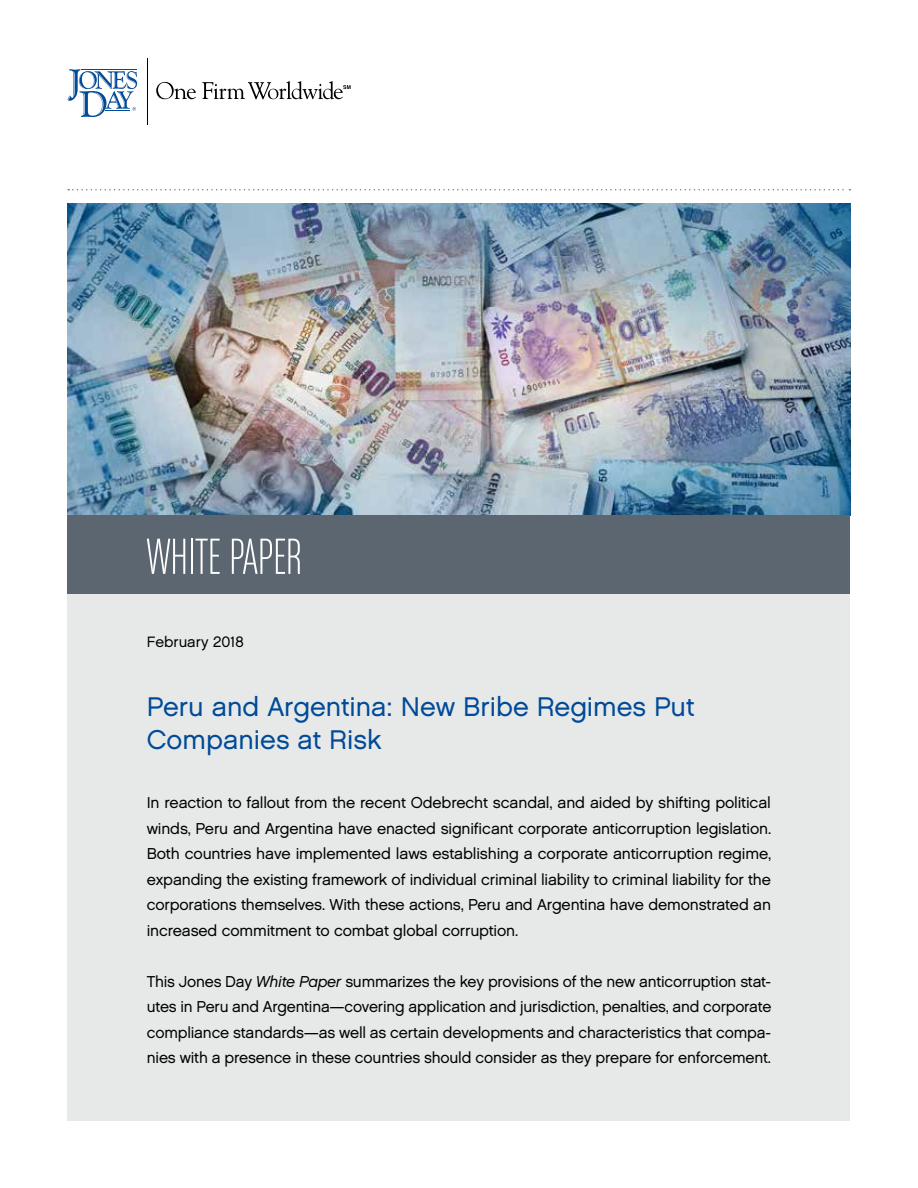
<style>
.page{position:relative;width:918px;height:1188px;background:#fff}
.page>*{position:absolute;margin:0;border:0;box-sizing:border-box;transform-origin:0 0}
.t1{font:54px "Chalet Comprime Milan Sixty";color:#fff}
.t2{font:27px/33px "Chalet London Nineteen Sixty";color:#004a98}
.t3{font:15.75px/25.5px "Chalet London Nineteen Sixty";letter-spacing:-.01em;color:#000;text-align:justify}
.t4{font:15px "Chalet London Nineteen Sixty";color:#000}
.s1{font-family:"Chalet Oblique London"}
</style>
<div class="page">
<hr style="left:147px;top:58px;width:1px;height:66px;background:#000">
<svg style="left:156px;top:82px;width:40px;height:17px"></svg>
<svg style="left:202px;top:81px;width:149px;height:18px"></svg>
<svg style="left:68px;top:69px;width:69px;height:48px"></svg>
<svg style="left:68px;top:189px;width:782px;height:1px"></svg>
<div style="left:68px;top:516px;width:782px;height:604px;background:#e7e9e9"></div>
<img style="left:68px;top:203px;width:782px;height:313px">
<div style="left:68px;top:516px;width:782px;height:78px;background:#5b6670"></div>
<h1 class="t1" style="left:147px;top:527px;width:156px">WHITE PAPER</h1>
<p class="t4" style="left:147px;top:633px;width:99px">February 2018</p>
<h2 class="t2" style="left:147px;top:690px;width:549px">Peru and Argentina: New Bribe Regimes Put<br>Companies at Risk</h2>
<p class="t3" style="left:147px;top:790px;width:626px">In reaction to fallout from the recent Odebrecht scandal, and aided by shifting political winds, Peru and Argentina have enacted significant corporate anticorruption legislation.<br>Both countries have implemented laws establishing a corporate anticorruption regime, expanding the existing framework of individual criminal liability to criminal liability for the corporations themselves. With these actions, Peru and Argentina have demonstrated an increased commitment to combat global corruption.</p>
<p class="t3" style="left:147px;top:969px;width:626px">This Jones Day <span class="s1">White Paper</span> summarizes the key provisions of the new anticorruption stat&shy;utes in Peru and Argentina—covering application and jurisdiction, penalties, and corporate compliance standards—as well as certain developments and characteristics that compa&shy;nies with a presence in these countries should consider as they prepare for enforcement.</p>
</div>
